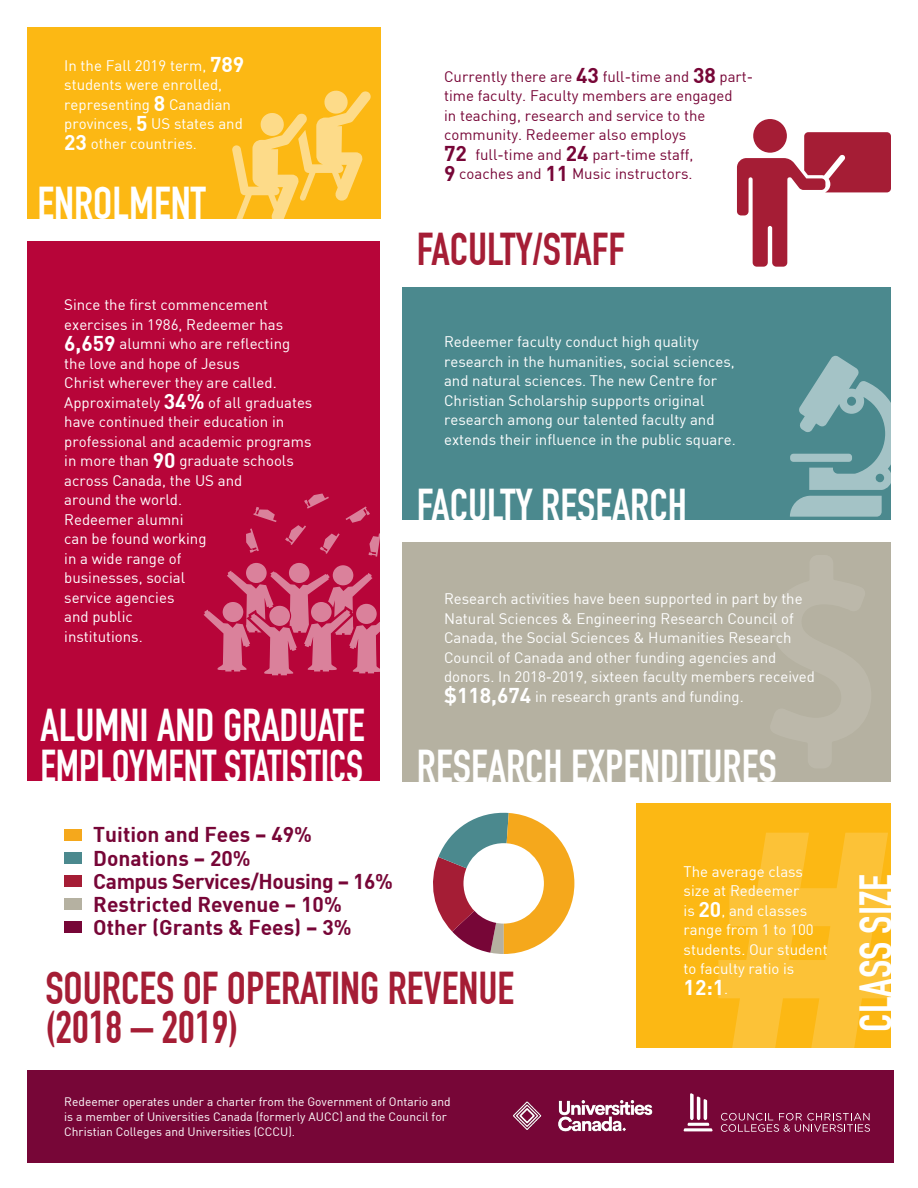
<style>
.page{position:relative;width:918px;height:1188px;background:#fff}
.page>*{position:absolute;margin:0;border:0;box-sizing:border-box;transform-origin:0 0}
.t1{font:700 313.65px "DIN";color:#fff}
.t2{font:45px/40.5px "DIN Engschrift";color:#fff}
.t3{font:45px/39px "DIN Engschrift";color:#a51d35}
.t4{font:700 21px/23.2px "DIN";color:#770637}
.t5{font:700 21px "DIN";color:#fff}
.t6{font:15px/19.5px "DIN";color:#fff}
.t7{font:15px/19.5px "DIN";color:#770637}
.t8{font:12px/15px "DIN";color:#fff}
.s1{font-weight:700;font-size:21px}
.s2{font-weight:400;font-size:15px}
</style>
<div class="page">
<svg style="left:433px;top:812px;width:141px;height:142px"></svg>
<div style="left:403px;top:542px;width:488px;height:239px;background:#b5b1a1"></div>
<div style="left:403px;top:288px;width:488px;height:232px;background:#4b898e"></div>
<div style="left:27px;top:1070px;width:866px;height:93px;background:#770637"></div>
<div style="left:637px;top:803px;width:254px;height:245px;background:#fcb814"></div>
<div style="left:64px;top:829px;width:18px;height:12px;background:#f5a81c"></div>
<div style="left:64px;top:853px;width:18px;height:11px;background:#4b898e"></div>
<div style="left:64px;top:876px;width:18px;height:11px;background:#a51d35"></div>
<div style="left:64px;top:899px;width:18px;height:11px;background:#b5b1a1"></div>
<div style="left:64px;top:922px;width:18px;height:11px;background:#770637"></div>
<div style="left:27px;top:241px;width:352px;height:540px;background:#b70539"></div>
<svg style="left:683px;top:1093px;width:30px;height:38px"></svg>
<svg style="left:721px;top:1113px;width:149px;height:19px"></svg>
<img style="left:513px;top:1099px;width:140px;height:33px">
<div style="left:753px;top:119px;width:34px;height:34px;background:#a51d35;border-radius:50%"></div>
<svg style="left:737px;top:132px;width:154px;height:135px"></svg>
<div style="left:790px;top:454px;width:62px;height:8px;background:#a4c3c6;border-radius:3px"></div>
<svg style="left:798px;top:356px;width:93px;height:134px"></svg>
<svg style="left:790px;top:496px;width:92px;height:21px;background:#9dbfc2"></svg>
<div style="left:289px;top:563px;width:21px;height:20px;background:#da819b;border-radius:50%"></div>
<div style="left:246px;top:563px;width:21px;height:20px;background:#da819b;border-radius:50%"></div>
<svg style="left:333px;top:565px;width:20px;height:20px"></svg>
<svg style="left:320px;top:533px;width:20px;height:21px"></svg>
<svg style="left:246px;top:528px;width:13px;height:25px"></svg>
<svg style="left:285px;top:525px;width:21px;height:20px"></svg>
<svg style="left:369px;top:533px;width:11px;height:24px"></svg>
<svg style="left:253px;top:507px;width:24px;height:15px"></svg>
<svg style="left:304px;top:494px;width:25px;height:15px"></svg>
<svg style="left:346px;top:506px;width:24px;height:17px"></svg>
<svg style="left:204px;top:571px;width:176px;height:104px"></svg>
<div style="left:27px;top:27px;width:353px;height:192px;background:#fcb814"></div>
<svg style="left:232px;top:90px;width:139px;height:129px"></svg>
<div style="left:463px;top:843px;width:81px;height:81px;background:#fff;border-radius:50%"></div>
<p class="t6" style="left:64px;top:55px;width:182px">In the Fall 2019 term, <span class="s1">789 </span>students were enrolled, representing <span class="s1">8</span> Canadian provinces, <span class="s1">5</span> US states and<br><span class="s1">23</span> other countries.</p>
<p class="t2" style="left:37px;top:183px;width:170px">ENROLMENT</p>
<p class="t6" style="left:64px;top:295px;width:250px">Since the first commencement exercises in 1986, Redeemer has<br><span class="s1">6,659</span> alumni who are reflecting the love and hope of Jesus<br>Christ wherever they are called.<br>Approximately <span class="s1">34%</span> of all graduates have continued their education in professional and academic programs in more than <span class="s1">90</span> graduate schools across Canada, the US and<br>around the world.<br>Redeemer alumni<br>can be found working<br>in a wide range of<br>businesses, social<br>service agencies<br>and public<br>institutions.</p>
<p class="t2" style="left:40px;top:706px;width:326px">ALUMNI AND GRADUATE<br>EMPLOYMENT STATISTICS</p>
<p class="t7" style="left:444px;top:66px;width:311px">Currently there are <span class="s1">43</span> full-time and <span class="s1">38</span> part&shy;time faculty. Faculty members are engaged<br>in teaching, research and service to the community. Redeemer also employs<br><span class="s1">72</span> full-time and <span class="s1">24</span> part-time staff,<br><span class="s1">9</span> coaches and <span class="s1">11</span> Music instructors.</p>
<p class="t3" style="left:417px;top:230px;width:210px">FACULTY/STAFF</p>
<p class="t6" style="left:444px;top:332px;width:293px">Redeemer faculty conduct high quality research in the humanities, social sciences, and natural sciences. The new Centre for Christian Scholarship supports original research among our talented faculty and extends their influence in the public square.</p>
<p class="t2" style="left:417px;top:485px;width:271px">FACULTY RESEARCH</p>
<p class="t6" style="left:444px;top:589px;width:372px">Research activities have been supported in part by the Natural Sciences &amp; Engineering Research Council of Canada, the Social Sciences &amp; Humanities Research Council of Canada and other funding agencies and donors. In 2018-2019, sixteen faculty members received <span class="s1">$118,674</span> in research grants and funding.</p>
<p class="t2" style="left:417px;top:746px;width:361px">RESEARCH EXPENDITURES</p>
<p class="t4" style="left:93px;top:822px;width:301px">Tuition and Fees – 49%<br>Donations – 20%<br>Campus Services/Housing – 16%<br>Restricted Revenue – 10%</p>
<p class="t4" style="left:93px;top:915px;width:260px">Other (Grants &amp; Fees) – 3%</p>
<p class="t3" style="left:45px;top:969px;width:470px">SOURCES OF OPERATING REVENUE (2018 – 2019)</p>
<p class="t8" style="left:64px;top:1094px;width:388px">Redeemer operates under a charter from the Government of Ontario and is a member of Universities Canada (formerly AUCC) and the Council for<br>Christian Colleges and Universities (CCCU).</p>
<h1 class="t1" style="left:700px;top:740px;width:218px">#</h1>
<p class="t6" style="left:684px;top:861px;width:146px">The average class size at Redeemer<br>is <span class="s1">20</span>, and classes range from 1 to 100 students. Our student to faculty ratio is</p>
<p class="t5" style="left:684px;top:974px;width:46px">12:1<span class="s2">.</span></p>
<p class="t2" style="left:856px;top:1032px;width:159px;rotate:-90deg">CLASS SIZE</p>
</div>
